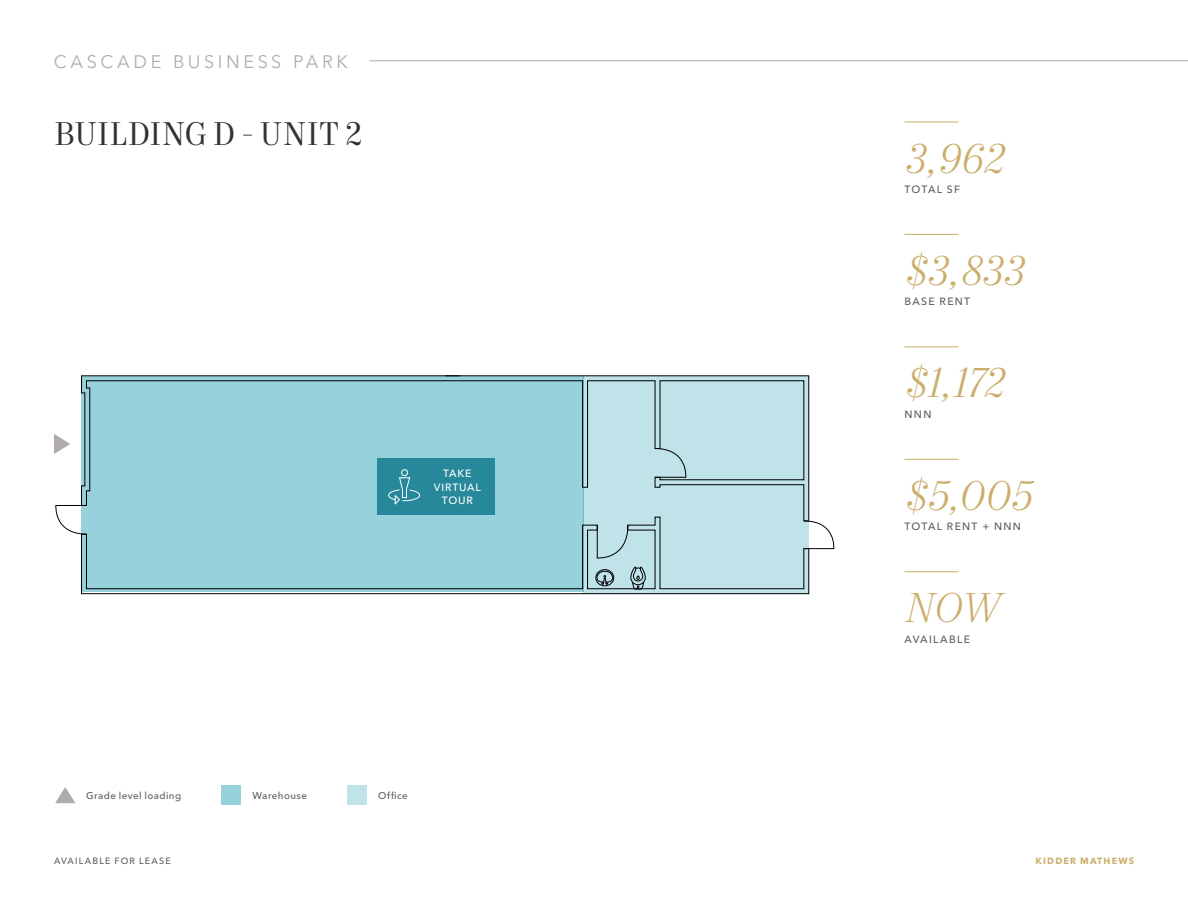
<style>
.page{position:relative;width:1188px;height:918px;background:#fff}
.page>*{position:absolute;margin:0;border:0;box-sizing:border-box;transform-origin:0 0}
.Stat_Italic_-_Gold_2023{font:italic 300 42px "Mort Modern 07";letter-spacing:.01em;color:#cbae6b}
.Headline_-_Level_2_-_Charcoal_2023{font:33px "Mort Modern 08";letter-spacing:.005em;color:#313234}
.t1{font:18px "Avenir Next LT Pro";letter-spacing:.2em;color:#afabac}
.Stat_Label_-_Ash_2023{font:500 10.5px "Avenir Next LT Pro";letter-spacing:.125em;color:#5e5d5d}
.Other_Callout_Text_-_White_2023{font:500 10.5px/13.5px "Avenir Next LT Pro";letter-spacing:.075em;color:#fff;text-align:center}
.Notes_-_Ash_2023{font:500 9.75px "Avenir Next LT Pro";letter-spacing:.045em;color:#5e5d5d}
.t2{font:500 9px "Avenir Next LT Pro";letter-spacing:.13em;color:#5e5d5d}
.t3{font:700 9px "Avenir Next LT Pro";letter-spacing:.13em;color:#cbae6b}
</style>
<div class="page">
<svg style="left:81px;top:549px;width:728px;height:45px"></svg>
<svg style="left:55px;top:505px;width:26px;height:29px"></svg>
<svg style="left:808px;top:521px;width:27px;height:28px"></svg>
<div style="left:81px;top:376px;width:502px;height:216px;background:#97d1dc"></div>
<hr style="left:904px;top:122px;width:54px;height:1px;background:#cbae6b">
<hr style="left:904px;top:234px;width:54px;height:1px;background:#cbae6b">
<hr style="left:904px;top:346px;width:54px;height:1px;background:#cbae6b">
<hr style="left:904px;top:459px;width:54px;height:1px;background:#cbae6b">
<hr style="left:904px;top:571px;width:54px;height:1px;background:#cbae6b">
<svg style="left:583px;top:376px;width:225px;height:217px;background:#b9dbe2"></svg>
<svg style="left:55px;top:787px;width:20px;height:16px"></svg>
<svg style="left:54px;top:434px;width:16px;height:20px"></svg>
<div style="left:377px;top:459px;width:117px;height:56px;background:#26889a"></div>
<svg style="left:388px;top:469px;width:32px;height:35px"></svg>
<div style="left:222px;top:786px;width:19px;height:19px;background:#97d1dc"></div>
<div style="left:347px;top:786px;width:19px;height:19px;background:#c0e3ea"></div>
<hr style="left:369px;top:61px;width:819px;height:1px;background:#afabac">
<h3 class="t1" style="left:54px;top:51px;width:296px">CASCADE BUSINESS PARK</h3>
<p class="Headline_-_Level_2_-_Charcoal_2023" style="left:54px;top:114px;width:310px">BUILDING D - UNIT 2</p>
<p class="Other_Callout_Text_-_White_2023" style="left:434px;top:467px;width:48px">TAKE<br>VIRTUAL<br>TOUR</p>
<p class="Notes_-_Ash_2023" style="left:86px;top:790px;width:97px">Grade level loading</p>
<p class="Notes_-_Ash_2023" style="left:253px;top:790px;width:56px">Warehouse</p>
<p class="Notes_-_Ash_2023" style="left:378px;top:790px;width:31px">Office</p>
<p class="Stat_Italic_-_Gold_2023" style="left:904px;top:133px;width:101px">3,962</p>
<p class="Stat_Label_-_Ash_2023" style="left:904px;top:183px;width:57px">TOTAL SF</p>
<p class="Stat_Italic_-_Gold_2023" style="left:904px;top:245px;width:121px">$3,833</p>
<p class="Stat_Label_-_Ash_2023" style="left:904px;top:295px;width:67px">BASE RENT</p>
<p class="Stat_Italic_-_Gold_2023" style="left:904px;top:358px;width:101px">$1,172</p>
<p class="Stat_Label_-_Ash_2023" style="left:904px;top:408px;width:28px">NNN</p>
<p class="Stat_Italic_-_Gold_2023" style="left:904px;top:470px;width:128px">$5,005</p>
<p class="Stat_Label_-_Ash_2023" style="left:904px;top:520px;width:118px">TOTAL RENT + NNN</p>
<p class="Stat_Italic_-_Gold_2023" style="left:904px;top:583px;width:97px">NOW</p>
<p class="Stat_Label_-_Ash_2023" style="left:904px;top:633px;width:67px">AVAILABLE</p>
<p class="t2" style="left:54px;top:855px;width:118px">AVAILABLE FOR LEASE</p>
<p class="t3" style="left:1036px;top:855px;width:100px">KIDDER MATHEWS</p>
</div>
